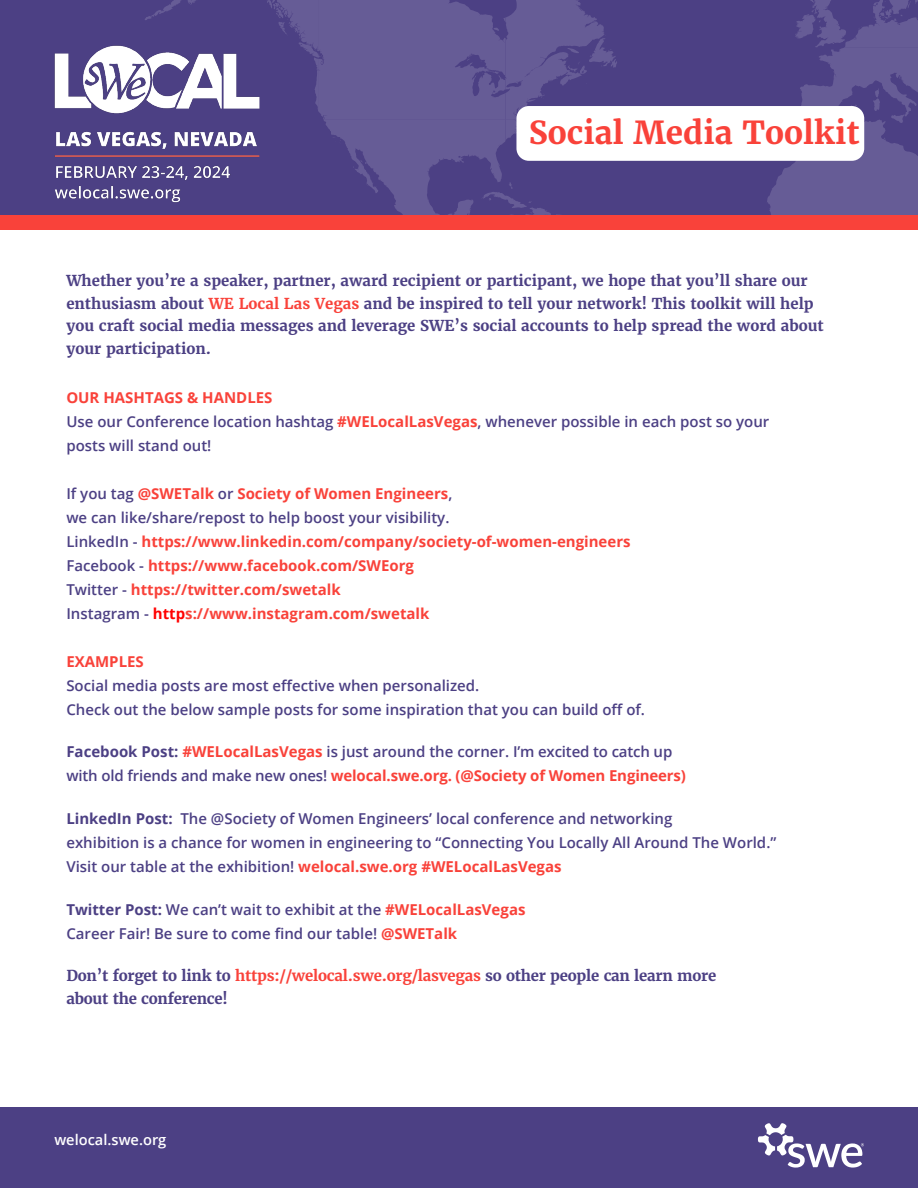
<style>
.page{position:relative;width:918px;height:1188px;background:#fff}
.page>*{position:absolute;margin:0;border:0;box-sizing:border-box;transform-origin:0 0}
.t1{font:700 31.65px "Merriweather";color:#f9423a}
.t2{font:600 15px/24px "Open Sans";color:#4c4084}
.t3{font:700 15px/22.5px "Merriweather";color:#4c4084}
.t4{font:700 15px/24px "Open Sans";color:#f9423a}
.t5{font:600 14.7px "Open Sans";color:#fff}
.s1{color:#f9423a}
.s2{font-weight:700;color:#f9423a}
.s3{font-weight:600;color:#4c4084}
.s4{color:#f00}
.s5{font-weight:700}
</style>
<div class="page">
<div style="left:0;top:0;width:918px;height:222px;background:#4c4084"></div>
<svg style="left:581px;top:10px;width:23px;height:220px"></svg>
<svg style="left:139px;top:0;width:442px;height:230px"></svg>
<svg style="left:366px;top:178px;width:11px;height:9px"></svg>
<svg style="left:567px;top:35px;width:50px;height:40px"></svg>
<svg style="left:481px;top:182px;width:83px;height:33px"></svg>
<svg style="left:526px;top:99px;width:10px;height:7px"></svg>
<svg style="left:463px;top:156px;width:5px;height:4px"></svg>
<svg style="left:429px;top:166px;width:4px;height:11px"></svg>
<div style="left:318px;top:0;width:187px;height:120px;background:#665c96"></div>
<svg style="left:145px;top:16px;width:7px;height:4px"></svg>
<svg style="left:276px;top:5px;width:13px;height:23px"></svg>
<svg style="left:332px;top:137px;width:9px;height:6px"></svg>
<svg style="left:765px;top:0;width:153px;height:230px"></svg>
<svg style="left:188px;top:0;width:10px;height:5px"></svg>
<img style="left:264px;top:0;width:15px;height:15px">
<img style="left:860px;top:0;width:58px;height:18px">
<img style="left:281px;top:22px;width:39px;height:36px">
<img style="left:460px;top:60px;width:107px;height:21px">
<div style="left:0;top:215px;width:918px;height:14px;background:#f9423a"></div>
<div style="left:0;top:1107px;width:918px;height:81px;background:#4c4084"></div>
<svg style="left:758px;top:1123px;width:106px;height:45px"></svg>
<img style="left:54px;top:33px;width:220px;height:178px">
<div style="left:516px;top:106px;width:348px;height:55px;background:#fff;border-radius:12px"></div>
<h1 class="t1" style="left:529px;top:113px;width:332px">Social Media Toolkit</h1>
<p class="t3" style="left:66px;top:270px;width:759px">Whether you’re a speaker, partner, award recipient or participant, we hope that you’ll share our enthusiasm about <span class="s1">WE Local Las Vegas</span> and be inspired to tell your network! This toolkit will help you craft social media messages and leverage SWE’s social accounts to help spread the word about your participation.</p>
<p class="t2" style="left:66px;top:385px;width:705px"><span class="s2">OUR HASHTAGS &amp; HANDLES<br></span>Use our Conference location hashtag <span class="s2">#WELocalLasVegas</span>, whenever possible in each post so your posts will stand out!</p>
<p class="t4" style="left:66px;top:481px;width:566px"><span class="s3">If you tag</span> @SWETalk <span class="s3">or</span> Society of Women Engineers<span class="s3">,<br>we can like/share/repost to help boost your visibility.<br>LinkedIn -</span> https://www.linkedin.com/company/society-of-women-engineers <span class="s3">Facebook -</span> https://www.facebook.com/SWEorg<br><span class="s3">Twitter -</span> https://twitter.com/swetalk<br><span class="s3">Instagram -</span> <span class="s4">http</span>s://www.instagram.com/swetalk</p>
<p class="t4" style="left:66px;top:649px;width:79px">EXAMPLES</p>
<p class="t2" style="left:66px;top:673px;width:580px">Social media posts are most effective when personalized.<br>Check out the below sample posts for some inspiration that you can build off of.</p>
<p class="t2" style="left:66px;top:740px;width:621px"><span class="s5">Facebook Post:</span> <span class="s2">#WELocalLasVegas</span> is just around the corner. I’m excited to catch up with old friends and make new ones! <span class="s2">welocal.swe.org. (@Society of Women Engineers)</span></p>
<p class="t2" style="left:66px;top:806px;width:712px"><span class="s5">LinkedIn Post:</span> The @Society of Women Engineers’ local conference and networking<br>exhibition is a chance for women in engineering to “Connecting You Locally All Around The World.”<br>Visit our table at the exhibition! <span class="s2">welocal.swe.org #WELocalLasVegas</span></p>
<p class="t2" style="left:66px;top:897px;width:461px"><span class="s5">Twitter Post:</span> We can’t wait to exhibit at the <span class="s2">#WELocalLasVegas<br></span>Career Fair! Be sure to come find our table! <span class="s2">@SWETalk</span></p>
<p class="t3" style="left:66px;top:965px;width:651px">Don’t forget to link to <span class="s1">https://welocal.swe.org/lasvegas</span> so other people can learn more about the conference!</p>
<p class="t5" style="left:54px;top:1130px;width:114px">welocal.swe.org</p>
</div>
